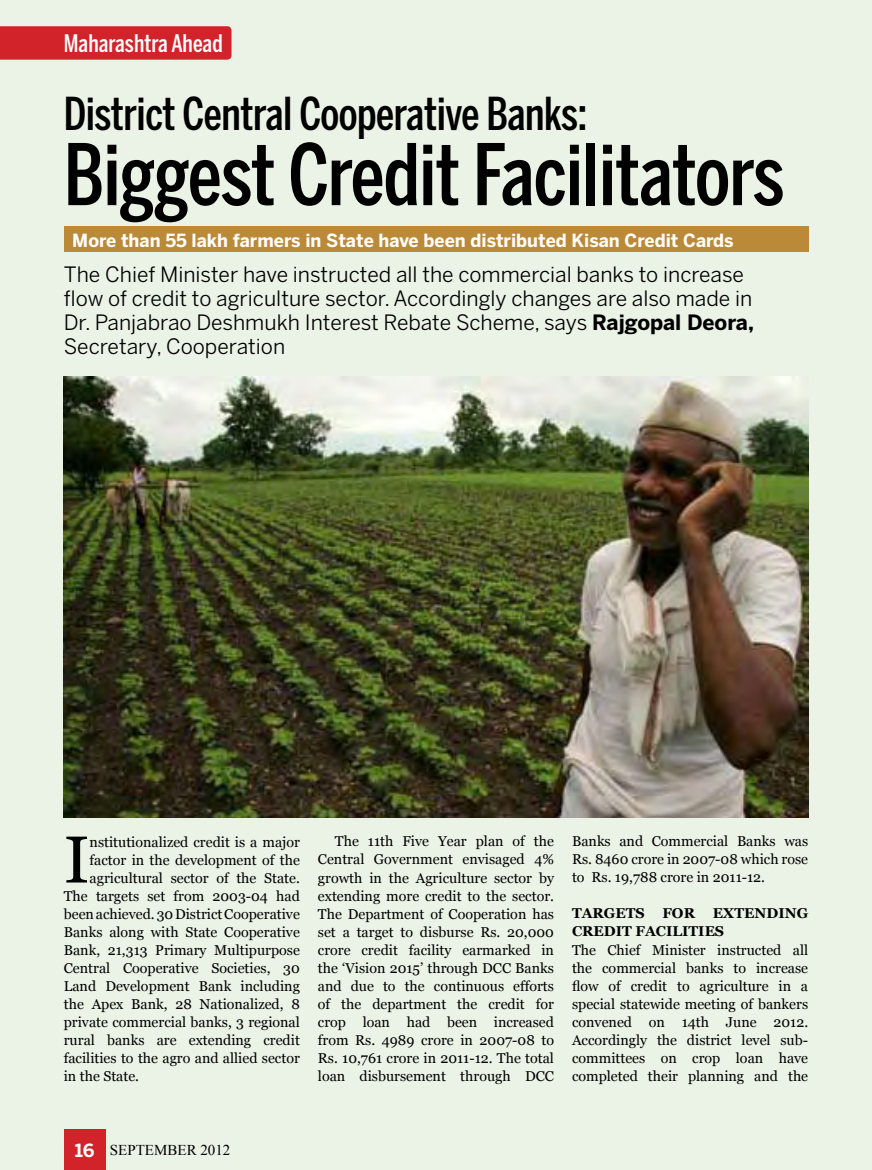
<style>
.page{position:relative;width:872px;height:1170px;background:#fff}
.page>*{position:absolute;margin:0;border:0;box-sizing:border-box;transform-origin:0 0}
.t1{font:500 84px "Benton Sans Comp";letter-spacing:-.01em;color:#000}
.t2{font:66.15px "Georgia";color:#000}
.t3{font:500 45px "Benton Sans Comp";letter-spacing:-.01em;color:#000}
.t4{font:500 24px "Benton Sans Comp";color:#fff}
.t5{font:21px/24px "Benton Sans";color:#000}
.t6{font:700 18px "Benton Sans";color:#fff}
.t7{font:15px "Times New Roman";color:#000}
.t8{font:14.25px/18px "Georgia";color:#000;text-align:justify}
.s1{font-weight:700}
.s2{font-family:"Benton Sans";font-weight:700;font-size:18px;color:#fff}
</style>
<div class="page">
<div style="left:0;top:0;width:872px;height:1169px;background:#eaf3e6"></div>
<div style="left:64px;top:226px;width:744px;height:26px;background:#ba8a38"></div>
<div style="left:0;top:26px;width:231px;height:34px;background:#d2232a"></div>
<div style="left:64px;top:1129px;width:42px;height:40px;background:#d2232a"></div>
<img style="left:64px;top:376px;width:744px;height:441px">
<p class="t4" style="left:64px;top:30px;width:160px">Maharashtra Ahead</p>
<p class="t3" style="left:64px;top:88px;width:525px">District Central Cooperative Banks:</p>
<p class="t1" style="left:64px;top:126px;width:722px">Biggest Credit Facilitators</p>
<p class="t6" style="left:72px;top:229px;width:663px">More than 55 lakh farmers in State have been distributed Kisan Credit Cards</p>
<p class="t5" style="left:64px;top:262px;width:691px">The Chief Minister have instructed all the commercial banks to increase flow of credit to agriculture sector. Accordingly changes are also made in Dr. Panjabrao Deshmukh Interest Rebate Scheme, says <span class="s1">Rajgopal Deora, </span>Secretary, Cooperation</p>
<p class="t2" style="left:64px;top:822px;width:27px">I</p>
<p class="t8" style="left:90px;top:832px;width:212px">nstitutionalized credit is a major</p>
<p class="t8" style="left:90px;top:850px;width:212px">factor in the development of the</p>
<p class="t8" style="left:90px;top:868px;width:212px">agricultural sector of the State.</p>
<p class="t8" style="left:64px;top:886px;width:238px">The targets set from 2003-04 had</p>
<p class="t8" style="left:64px;top:904px;width:238px">been achieved. 30 District Cooperative</p>
<p class="t8" style="left:64px;top:922px;width:238px">Banks along with State Cooperative</p>
<p class="t8" style="left:64px;top:940px;width:238px">Bank, 21,313 Primary Multipurpose</p>
<p class="t8" style="left:64px;top:958px;width:238px">Central Cooperative Societies, 30</p>
<p class="t8" style="left:64px;top:976px;width:238px">Land Development Bank including</p>
<p class="t8" style="left:64px;top:994px;width:238px">the Apex Bank, 28 Nationalized, 8</p>
<p class="t8" style="left:64px;top:1012px;width:238px">private commercial banks, 3 regional</p>
<p class="t8" style="left:64px;top:1030px;width:238px">rural banks are extending credit</p>
<p class="t8" style="left:64px;top:1048px;width:238px">facilities to the agro and allied sector</p>
<p class="t8" style="left:64px;top:1066px;width:77px">in the State.</p>
<p class="t8" style="left:318px;top:832px;width:238px;text-indent:17px">The 11th Five Year plan of the Central Government envisaged 4% growth in the Agriculture sector by extending more credit to the sector.<br>The Department of Cooperation has set a target to disburse Rs. 20,000 crore credit facility earmarked in the ‘Vision 2015’ through DCC Banks and due to the continuous efforts of the department the credit for crop loan had been increased from Rs. 4989 crore in 2007-08 to Rs. 10,761 crore in 2011-12. The total loan disbursement through DCC</p>
<p class="t8" style="left:572px;top:832px;width:238px">Banks and Commercial Banks was Rs. 8460 crore in 2007-08 which rose to Rs. 19,788 crore in 2011-12.</p>
<p class="t8" style="left:572px;top:904px;width:238px;text-align:left"><span class="s1">TARGETS FOR EXTENDING<br>CREDIT FACILITIES<br></span>The Chief Minister instructed all the commercial banks to increase flow of credit to agriculture in a special statewide meeting of bankers convened on 14th June 2012.<br>Accordingly the district level sub&shy;committees on crop loan have completed their planning and the</p>
<p class="t7" style="left:75px;top:1139px;width:157px"><span class="s2">16</span> SEPTEMBER 2012</p>
</div>
